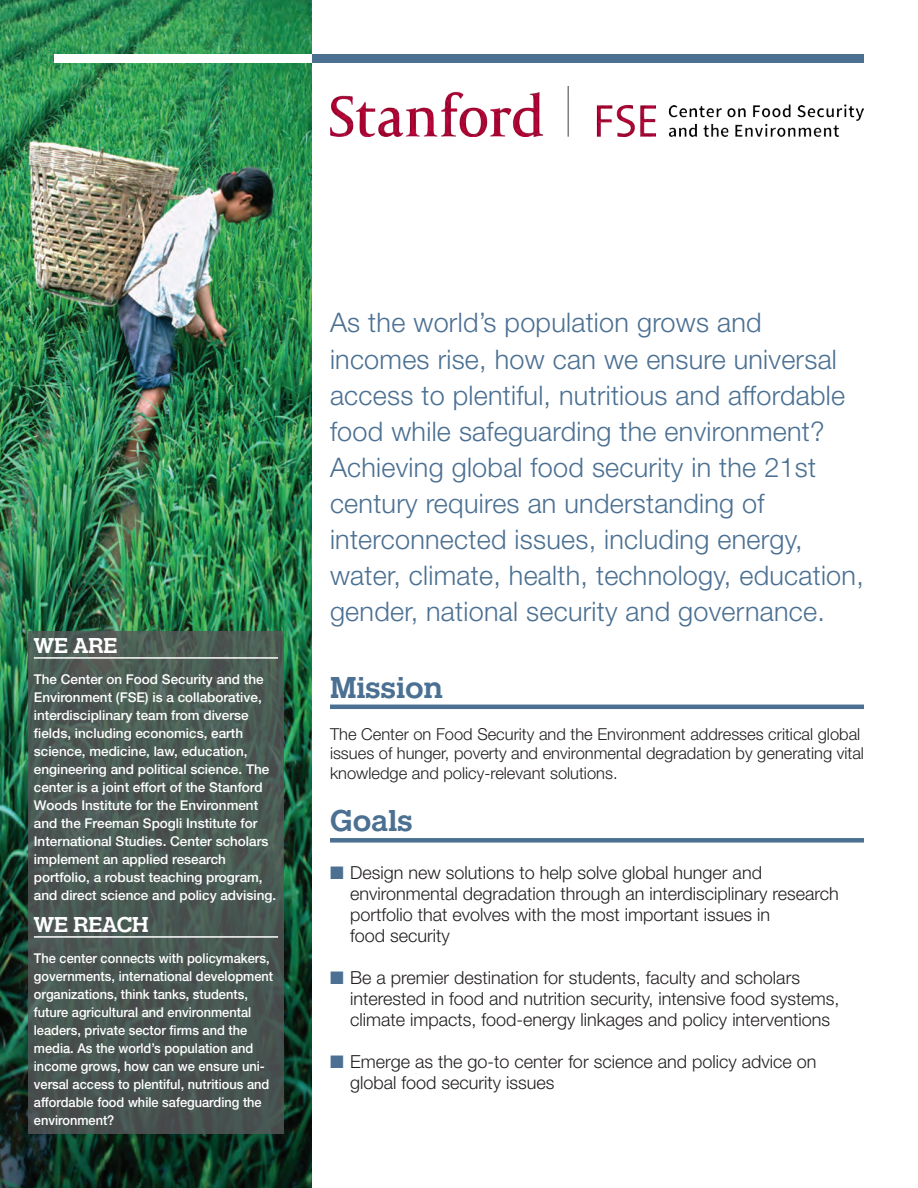
<style>
.page{position:relative;width:918px;height:1188px;background:#fff}
.page>*{position:absolute;margin:0;border:0;box-sizing:border-box;transform-origin:0 0}
.t1{font:31.5px "Helserif Mdm";color:#4b7092}
.t2{font:300 27px/36px "Helvetica Neue LT Std";letter-spacing:.01em;color:#4b7092}
.t3{font:22.5px "Helserif Mdm";color:#fff}
.t4{font:300 18px/21px "Helvetica Neue LT Std";color:#231f20}
.t5{font:300 16.5px/19.5px "Helvetica Neue LT Std";color:#231f20}
.t6{font:500 13.5px/18px "Helvetica Neue LT Std";color:#fff}
.t7{font:500 13.5px/18px "Helvetica Neue LT Std";color:#fff;scale:.95 1}
.s1{color:#4b7092}
</style>
<div class="page">
<img style="left:0;top:0;width:312px;height:1188px">
<hr style="left:330px;top:705px;width:534px;height:4px;background:#4b7092">
<div style="left:330px;top:838px;width:534px;height:5px;background:#4b7092"></div>
<svg style="left:28px;top:632px;width:256px;height:502px;background:#4a5853"></svg>
<hr style="left:34px;top:657px;width:244px;height:2px;background:#fff">
<hr style="left:34px;top:936px;width:244px;height:2px;background:#fff">
<div style="left:312px;top:54px;width:552px;height:9px;background:#4b7092"></div>
<div style="left:54px;top:54px;width:258px;height:9px;background:#fff"></div>
<img style="left:330px;top:86px;width:534px;height:51px">
<p class="t3" style="left:34px;top:630px;width:85px">WE ARE</p>
<p class="t6" style="left:34px;top:670px;width:244px">The Center on Food Security and the Environment (FSE) is a collaborative, interdisciplinary team from diverse fields, including economics, earth science, medicine, law, education, engineering and political science. The center is a joint effort of the Stanford Woods Institute for the Environment and the Freeman Spogli Institute for International Studies. Center scholars implement an applied research portfolio, a robust teaching program, and direct science and policy advising.</p>
<p class="t3" style="left:34px;top:909px;width:116px">WE REACH</p>
<p class="t7" style="left:34px;top:949px;width:253px">The center connects with policymakers, governments, international development organizations, think tanks, students, future agricultural and environmental leaders, private sector firms and the media. As the world’s population and income grows, how can we ensure uni&shy;versal access to plentiful, nutritious and affordable food while safeguarding the environment?</p>
<p class="t2" style="left:330px;top:304px;width:535px">As the world’s population grows and incomes rise, how can we ensure universal access to plentiful, nutritious and affordable food while safeguarding the environment?<br>Achieving global food security in the 21st century requires an understanding of interconnected issues, including energy, water, climate, health, technology, education, gender, national security and governance.</p>
<h1 class="t1" style="left:330px;top:666px;width:115px">Mission</h1>
<p class="t5" style="left:330px;top:724px;width:535px">The Center on Food Security and the Environment addresses critical global issues of hunger, poverty and environmental degradation by generating vital knowledge and policy-relevant solutions.</p>
<h1 class="t1" style="left:330px;top:800px;width:84px">Goals</h1>
<h3 class="t4" style="left:350px;top:862px;width:490px;text-indent:-20px"><span class="s1">■</span> Design new solutions to help solve global hunger and environmental degradation through an interdisciplinary research portfolio that evolves with the most important issues in<br>food security</h3>
<h3 class="t4" style="left:350px;top:967px;width:491px;text-indent:-20px"><span class="s1">■</span> Be a premier destination for students, faculty and scholars interested in food and nutrition security, intensive food systems, climate impacts, food-energy linkages and policy interventions</h3>
<h3 class="t4" style="left:350px;top:1051px;width:468px;text-indent:-20px"><span class="s1">■</span> Emerge as the go-to center for science and policy advice on global food security issues</h3>
</div>
